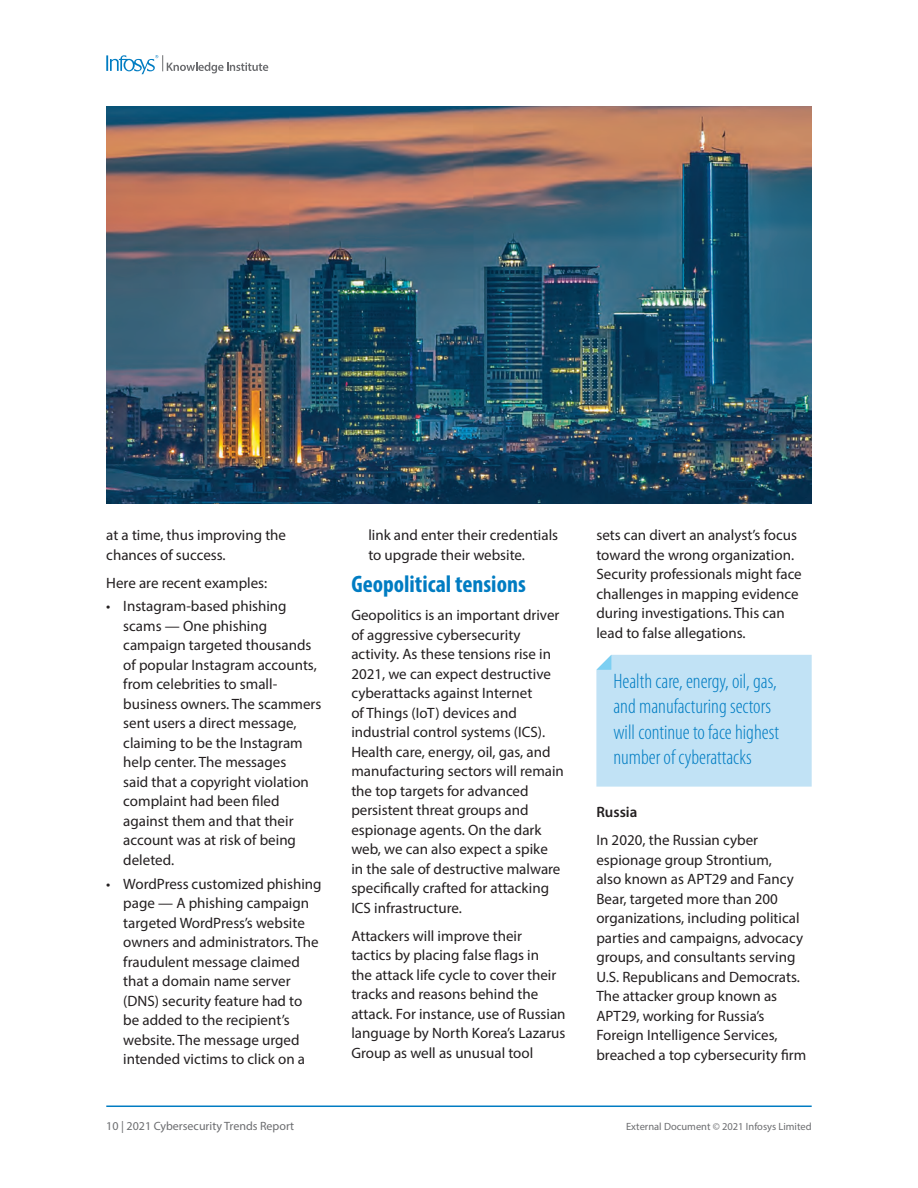
<style>
.page{position:relative;width:918px;height:1188px;background:#fff}
.page>*{position:absolute;margin:0;border:0;box-sizing:border-box;transform-origin:0 0}
.t1{font:700 condensed 24px "Myriad Pro";color:#007cc2}
.t2{font:300 condensed 21px/25.2px "Myriad Pro";color:#007cc2}
.t3{font:15px/19.5px "Myriad Pro";color:#231f20}
.t4{font:600 15px "Myriad Pro";color:#231f20}
.t5{font:12px "Myriad Pro";color:#6c6d70}
.t6{font:10.5px "Myriad Pro";color:#6c6d70}
</style>
<div class="page">
<svg style="left:106px;top:55px;width:162px;height:19px"></svg>
<hr style="left:106px;top:1106px;width:706px;height:1px;background:#007cc2">
<div style="left:596px;top:655px;width:216px;height:132px;background:#c1e2f5"></div>
<img style="left:106px;top:106px;width:706px;height:397px">
<p class="t3" style="left:106px;top:525px;width:181px">at a time, thus improving the chances of success.</p>
<p class="t3" style="left:106px;top:573px;width:163px">Here are recent examples:</p>
<p class="t3" style="left:123px;top:596px;width:200px;text-indent:-17px">• Instagram-based phishing scams — One phishing campaign targeted thousands of popular Instagram accounts, from celebrities to small&shy;business owners. The scammers sent users a direct message, claiming to be the Instagram help center. The messages<br>said that a copyright violation complaint had been filed against them and that their account was at risk of being deleted.</p>
<p class="t3" style="left:123px;top:874px;width:200px;text-indent:-17px">• WordPress customized phishing page — A phishing campaign targeted WordPress’s website owners and administrators. The fraudulent message claimed that a domain name server (DNS) security feature had to be added to the recipient’s website. The message urged intended victims to click on a</p>
<p class="t3" style="left:368px;top:525px;width:191px">link and enter their credentials to upgrade their website.</p>
<h1 class="t1" style="left:351px;top:569px;width:176px">Geopolitical tensions</h1>
<p class="t3" style="left:351px;top:605px;width:214px">Geopolitics is an important driver of aggressive cybersecurity activity. As these tensions rise in<br>2021, we can expect destructive cyberattacks against Internet<br>of Things (IoT) devices and industrial control systems (ICS).<br>Health care, energy, oil, gas, and manufacturing sectors will remain the top targets for advanced persistent threat groups and espionage agents. On the dark web, we can also expect a spike<br>in the sale of destructive malware specifically crafted for attacking<br>ICS infrastructure.</p>
<p class="t3" style="left:351px;top:926px;width:216px">Attackers will improve their tactics by placing false flags in<br>the attack life cycle to cover their tracks and reasons behind the attack. For instance, use of Russian language by North Korea’s Lazarus<br>Group as well as unusual tool</p>
<p class="t3" style="left:596px;top:525px;width:207px">sets can divert an analyst’s focus toward the wrong organization.<br>Security professionals might face challenges in mapping evidence during investigations. This can lead to false allegations.</p>
<h2 class="t2" style="left:613px;top:669px;width:167px">Health care, energy, oil, gas, and manufacturing sectors will continue to face highest number of cyberattacks</h2>
<p class="t4" style="left:596px;top:803px;width:43px">Russia</p>
<p class="t3" style="left:596px;top:830px;width:212px">In 2020, the Russian cyber espionage group Strontium,<br>also known as APT29 and Fancy<br>Bear, targeted more than 200 organizations, including political parties and campaigns, advocacy groups, and consultants serving<br>U.S. Republicans and Democrats.<br>The attacker group known as<br>APT29, working for Russia’s<br>Foreign Intelligence Services, breached a top cybersecurity firm</p>
<p class="t5" style="left:106px;top:1119px;width:189px">10 | 2021 Cybersecurity Trends Report</p>
<p class="t6" style="left:626px;top:1120px;width:187px">External Document © 2021 Infosys Limited</p>
</div>
